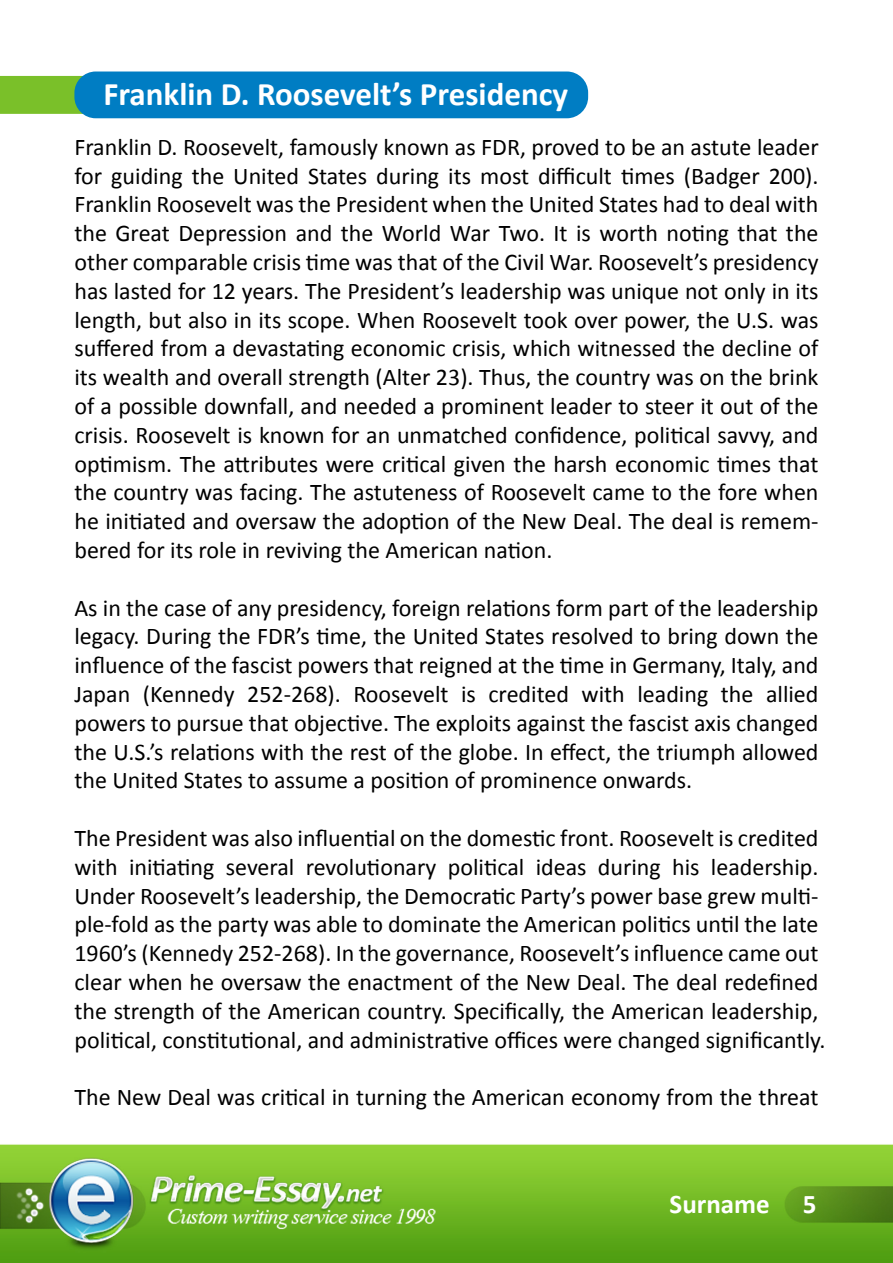
<style>
.page{position:relative;width:893px;height:1263px;background:#fff}
.page>*{position:absolute;margin:0;border:0;box-sizing:border-box;transform-origin:0 0}
.t1{font:700 33px "Calibri";color:#fff}
.t2{font:700 27px "Calibri";color:#fff}
.t3{font:24px/28.8px "Calibri";color:#000;text-align:justify}
</style>
<div class="page">
<img style="left:0;top:71px;width:893px;height:1192px">
<div style="left:0;top:76px;width:82px;height:38px;background:#7ac029"></div>
<div style="left:74px;top:72px;width:514px;height:46px;background:#007dc3;border-radius:21px"></div>
<h1 class="t1" style="left:103px;top:73px;width:466px">Franklin D. Roosevelt’s Presidency</h1>
<p class="t3" style="left:74px;top:132px;width:746px">Franklin D. Roosevelt, famously known as FDR, proved to be an astute leader for guiding the United States during its most difficult times (Badger 200).<br>Franklin Roosevelt was the President when the United States had to deal with the Great Depression and the World War Two. It is worth noting that the other comparable crisis time was that of the Civil War. Roosevelt’s presidency has lasted for 12 years. The President’s leadership was unique not only in its length, but also in its scope. When Roosevelt took over power, the U.S. was suffered from a devastating economic crisis, which witnessed the decline of its wealth and overall strength (Alter 23). Thus, the country was on the brink of a possible downfall, and needed a prominent leader to steer it out of the crisis. Roosevelt is known for an unmatched confidence, political savvy, and optimism. The attributes were critical given the harsh economic times that the country was facing. The astuteness of Roosevelt came to the fore when he initiated and oversaw the adoption of the New Deal. The deal is remem&shy;bered for its role in reviving the American nation.</p>
<p class="t3" style="left:74px;top:593px;width:746px">As in the case of any presidency, foreign relations form part of the leadership legacy. During the FDR’s time, the United States resolved to bring down the influence of the fascist powers that reigned at the time in Germany, Italy, and Japan (Kennedy 252-268). Roosevelt is credited with leading the allied powers to pursue that objective. The exploits against the fascist axis changed the U.S.’s relations with the rest of the globe. In effect, the triumph allowed the United States to assume a position of prominence onwards.</p>
<p class="t3" style="left:74px;top:824px;width:753px;text-align:left">The President was also influential on the domestic front. Roosevelt is credited with initiating several revolutionary political ideas during his leadership.<br>Under Roosevelt’s leadership, the Democratic Party’s power base grew multi&shy;ple-fold as the party was able to dominate the American politics until the late 1960’s (Kennedy 252-268). In the governance, Roosevelt’s influence came out clear when he oversaw the enactment of the New Deal. The deal redefined the strength of the American country. Specifically, the American leadership, political, constitutional, and administrative offices were changed significantly.</p>
<p class="t3" style="left:74px;top:1083px;width:746px">The New Deal was critical in turning the American economy from the threat</p>
<p class="t2" style="left:670px;top:1186px;width:148px">Surname 5</p>
</div>
